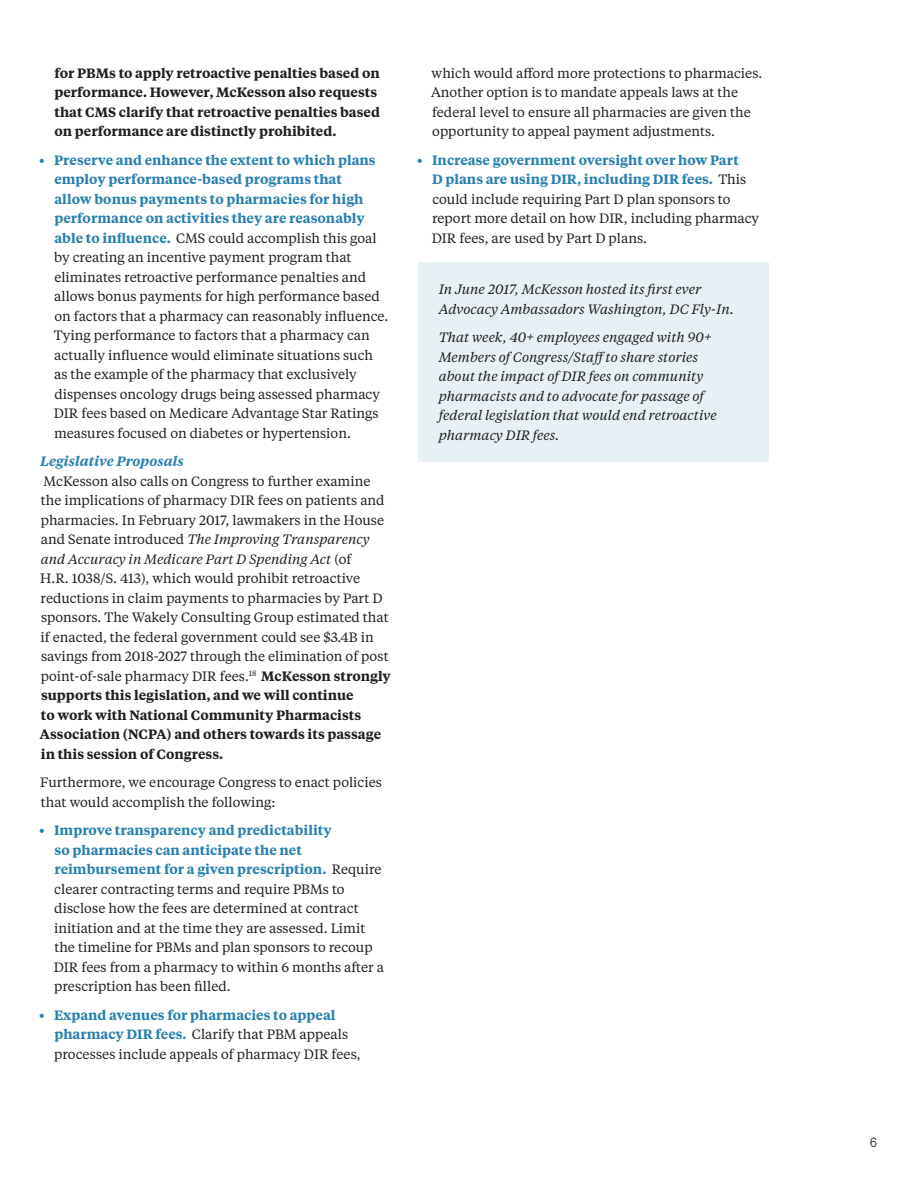
<style>
.page{position:relative;width:918px;height:1188px;background:#fff}
.page>*{position:absolute;margin:0;border:0;box-sizing:border-box;transform-origin:0 0}
.t1{font:13.5px/19.5px "Tiempos Text";color:#231f20}
.t2{font:italic 13.5px/19.5px "Tiempos Text";color:#231f20}
.t3{font:600 13.5px/19.5px "Tiempos Text";color:#231f20}
.t4{font:italic 600 13.5px "Tiempos Text";color:#2b81ae}
.t5{font:300 13.5px "AG Book Pro";color:#231f20}
.s1{font-weight:600;color:#2b81ae}
.s2{font-style:italic}
.s3{font-weight:600}
</style>
<div class="page">
<div style="left:418px;top:262px;width:352px;height:200px;background:#e6f0f5"></div>
<p class="t3" style="left:54px;top:63px;width:327px">for PBMs to apply retroactive penalties based on performance. However, McKesson also requests that CMS clarify that retroactive penalties based on performance are distinctly prohibited.</p>
<p class="t1" style="left:54px;top:150px;width:336px;text-indent:-15px"><span class="s1">• Preserve and enhance the extent to which plans employ performance-based programs that<br>allow bonus payments to pharmacies for high performance on activities they are reasonably able to influence.</span> CMS could accomplish this goal by creating an incentive payment program that eliminates retroactive performance penalties and allows bonus payments for high performance based on factors that a pharmacy can reasonably influence.<br>Tying performance to factors that a pharmacy can actually influence would eliminate situations such as the example of the pharmacy that exclusively dispenses oncology drugs being assessed pharmacy DIR fees based on Medicare Advantage Star Ratings measures focused on diabetes or hypertension.</p>
<p class="t4" style="left:40px;top:452px;width:145px">Legislative Proposals</p>
<p class="t1" style="left:40px;top:471px;width:352px">McKesson also calls on Congress to further examine the implications of pharmacy DIR fees on patients and pharmacies. In February 2017, lawmakers in the House and Senate introduced <span class="s2">The Improving Transparency and Accuracy in Medicare Part D Spending Act</span> (of<br>H.R. 1038/S. 413), which would prohibit retroactive reductions in claim payments to pharmacies by Part D sponsors. The Wakely Consulting Group estimated that if enacted, the federal government could see $3.4B in savings from 2018-2027 through the elimination of post point-of-sale pharmacy DIR fees.<sup>18</sup> <span class="s3">McKesson strongly supports this legislation, and we will continue<br>to work with National Community Pharmacists Association (NCPA) and others towards its passage in this session of Congress.</span></p>
<p class="t1" style="left:40px;top:772px;width:343px">Furthermore, we encourage Congress to enact policies that would accomplish the following:</p>
<p class="t1" style="left:54px;top:820px;width:332px;text-indent:-15px"><span class="s1">• Improve transparency and predictability<br>so pharmacies can anticipate the net reimbursement for a given prescription.</span> Require clearer contracting terms and require PBMs to disclose how the fees are determined at contract initiation and at the time they are assessed. Limit the timeline for PBMs and plan sponsors to recoup DIR fees from a pharmacy to within 6 months after a prescription has been filled.</p>
<p class="t1" style="left:54px;top:1005px;width:308px;text-indent:-15px"><span class="s1">• Expand avenues for pharmacies to appeal pharmacy DIR fees.</span> Clarify that PBM appeals processes include appeals of pharmacy DIR fees,</p>
<p class="t1" style="left:431px;top:63px;width:333px">which would afford more protections to pharmacies.<br>Another option is to mandate appeals laws at the federal level to ensure all pharmacies are given the opportunity to appeal payment adjustments.</p>
<p class="t1" style="left:432px;top:150px;width:329px;text-indent:-15px"><span class="s1">• Increase government oversight over how Part<br>D plans are using DIR, including DIR fees.</span> This could include requiring Part D plan sponsors to report more detail on how DIR, including pharmacy DIR fees, are used by Part D plans.</p>
<p class="t2" style="left:439px;top:279px;width:297px">In June 2017, McKesson hosted its first ever<br>Advocacy Ambassadors Washington, DC Fly-In.</p>
<p class="t2" style="left:439px;top:327px;width:280px">That week, 40+ employees engaged with 90+ Members of Congress/Staff to share stories about the impact of DIR fees on community pharmacists and to advocate for passage of federal legislation that would end retroactive pharmacy DIR fees.</p>
<p class="t5" style="left:870px;top:1134px;width:9px">6</p>
</div>
